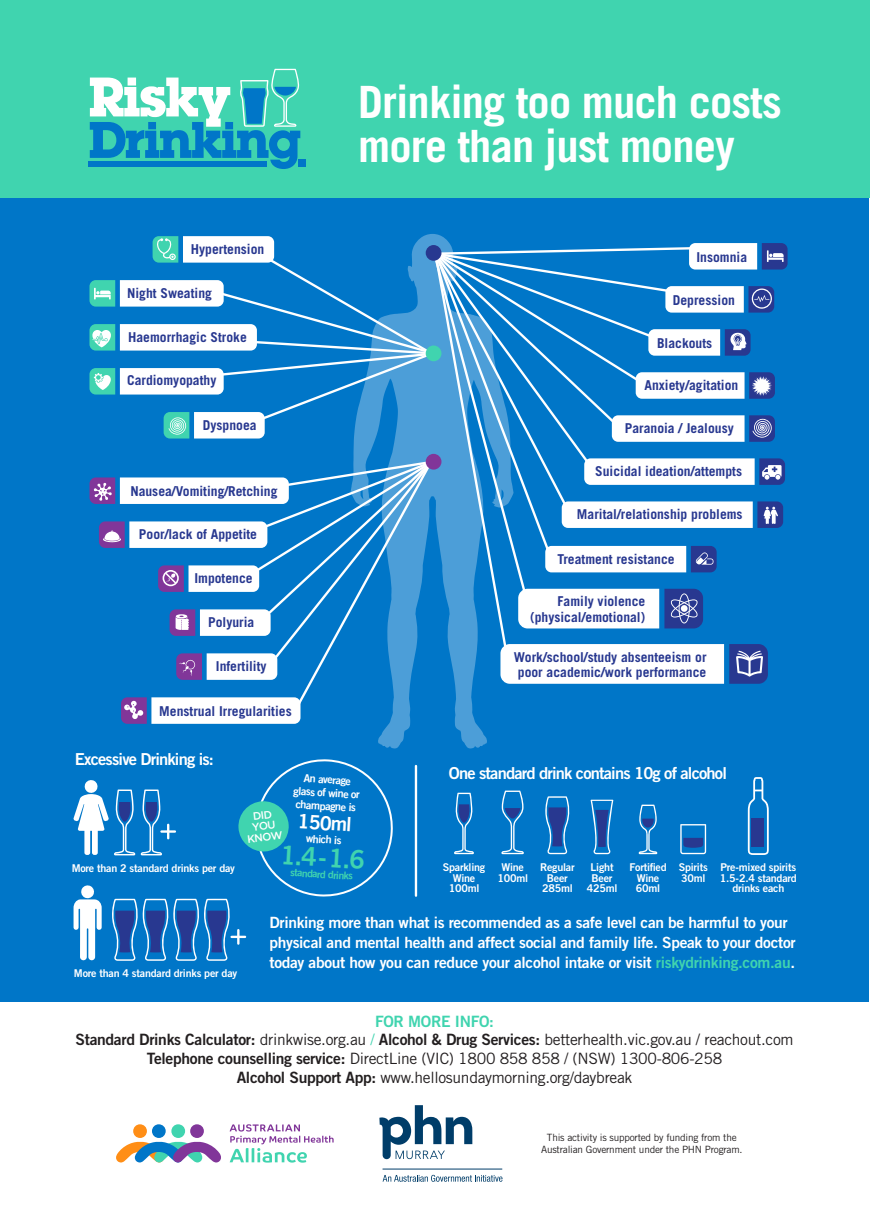
<style>
.page{position:relative;width:871px;height:1219px;background:#fff}
.page>*{position:absolute;margin:0;border:0;box-sizing:border-box;transform-origin:0 0}
.t1{font:700 44.5px/44.5px "Trade Gothic LT Std";letter-spacing:-.02em;color:#fff}
.t2{font:25.7px "Trade Gothic LT Std Bd 2";color:#40d4af}
.t3{font:19.7px "Trade Gothic LT Std Bd 2";color:#fff}
.t4{font:16.5px "Trade Gothic LT Std Bd 2";letter-spacing:-.05em;color:#fff}
.t5{font:15.6px/18.8px "Trade Gothic LT Std";letter-spacing:-.02em;color:#231f20;text-align:center}
.t6{font:15.6px "Trade Gothic LT Std Bd 2";letter-spacing:-.02em;color:#40d4af}
.t7{font:15.5px/20.1px "Trade Gothic LT Std Bd 2";letter-spacing:-.02em;color:#fff}
.t8{font:700 13.6px/15.6px "Trade Gothic LT Std";color:#283890}
.t9{font:11px/13.2px "Trade Gothic LT Std Bd 2";color:#fff;text-align:center}
.t10{font:10.7px/10.7px "Trade Gothic LT Std Bd 2";letter-spacing:-.02em;color:#fff;text-align:center}
.t11{font:500 10.7px/10.7px "Gotham";color:#fff;text-align:center}
.t12{font:10.4px "Trade Gothic LT Std Bd 2";color:#40d4af}
.t13{font:10px/12px "Trade Gothic LT Std";letter-spacing:-.02em;color:#231f20;text-align:center}
.s1{color:#40d4af}
.s2{font-family:"Trade Gothic LT Std Bd 2"}
</style>
<div class="page">
<div style="left:0;top:0;width:868px;height:1002px;background:#0076c8"></div>
<div style="left:0;top:0;width:868px;height:198px;background:#40d4af"></div>
<div style="left:88px;top:162px;width:178px;height:5px;background:#0076c8"></div>
<div style="left:298px;top:160px;width:8px;height:7px;background:#0076c8"></div>
<svg style="left:90px;top:69px;width:210px;height:100px"></svg>
<svg style="left:378px;top:234px;width:109px;height:514px"></svg>
<hr style="left:414px;top:766px;width:3px;height:130px;background:#fff">
<svg style="left:454px;top:793px;width:20px;height:61px"></svg>
<svg style="left:638px;top:805px;width:19px;height:49px"></svg>
<svg style="left:501px;top:791px;width:22px;height:63px"></svg>
<svg style="left:590px;top:800px;width:23px;height:54px"></svg>
<svg style="left:545px;top:796px;width:25px;height:58px"></svg>
<svg style="left:680px;top:824px;width:26px;height:30px"></svg>
<svg style="left:747px;top:777px;width:21px;height:78px"></svg>
<div style="left:751px;top:818px;width:12px;height:28px;background:#283890"></div>
<svg style="left:89px;top:236px;width:698px;height:488px"></svg>
<div style="left:425px;top:245px;width:16px;height:16px;background:#283890;border-radius:50%"></div>
<div style="left:425px;top:345px;width:16px;height:16px;background:#40d4af;border-radius:50%"></div>
<div style="left:425px;top:454px;width:16px;height:16px;background:#813699;border-radius:50%"></div>
<div style="left:133px;top:1124px;width:14px;height:14px;background:#ff8e16;border-radius:50%"></div>
<div style="left:171px;top:1124px;width:14px;height:14px;background:#40d4af;border-radius:50%"></div>
<div style="left:152px;top:1124px;width:14px;height:14px;background:#0076c8;border-radius:50%"></div>
<div style="left:190px;top:1124px;width:14px;height:14px;background:#813699;border-radius:50%"></div>
<svg style="left:116px;top:1142px;width:105px;height:20px"></svg>
<svg style="left:229px;top:1124px;width:104px;height:39px"></svg>
<svg style="left:379px;top:1105px;width:93px;height:54px"></svg>
<svg style="left:382px;top:1175px;width:120px;height:7px"></svg>
<hr style="left:382px;top:1169px;width:120px;height:1px;background:#003d69">
<svg style="left:73px;top:759px;width:320px;height:202px"></svg>
<p class="t8" style="left:191px;top:242px;width:75px">Hypertension</p>
<p class="t8" style="left:127px;top:285px;width:86px">Night Sweating</p>
<h1 class="t1" style="left:358px;top:79px;width:425px">Drinking too much costs more than just money</h1>
<p class="t8" style="left:696px;top:249px;width:52px">Insomnia</p>
<p class="t8" style="left:672px;top:292px;width:64px">Depression</p>
<p class="t8" style="left:128px;top:329px;width:120px">Haemorrhagic Stroke</p>
<p class="t8" style="left:656px;top:335px;width:57px">Blackouts</p>
<p class="t8" style="left:127px;top:372px;width:91px">Cardiomyopathy</p>
<p class="t8" style="left:203px;top:417px;width:55px">Dyspnoea</p>
<p class="t8" style="left:130px;top:483px;width:148px">Nausea/Vomiting/Retching</p>
<p class="t8" style="left:139px;top:527px;width:120px">Poor/lack of Appetite</p>
<p class="t8" style="left:194px;top:570px;width:60px">Impotence</p>
<p class="t8" style="left:208px;top:614px;width:48px">Polyuria</p>
<p class="t8" style="left:216px;top:658px;width:52px">Infertility</p>
<p class="t8" style="left:159px;top:704px;width:134px">Menstrual Irregularities</p>
<p class="t8" style="left:644px;top:377px;width:95px">Anxiety/agitation</p>
<p class="t8" style="left:624px;top:420px;width:110px">Paranoia / Jealousy</p>
<p class="t8" style="left:595px;top:463px;width:148px">Suicidal ideation/attempts</p>
<p class="t8" style="left:576px;top:506px;width:167px">Marital/relationship problems</p>
<p class="t8" style="left:557px;top:551px;width:119px">Treatment resistance</p>
<p class="t8" style="left:530px;top:594px;width:116px;text-align:right">Family violence (physical/emotional)</p>
<p class="t8" style="left:513px;top:649px;width:194px">Work/school/study absenteeism or poor academic/work performance</p>
<p class="t4" style="left:75px;top:749px;width:140px">Excessive Drinking is:</p>
<p class="t4" style="left:449px;top:763px;width:279px">One standard drink contains 10g of alcohol</p>
<p class="t9" style="left:294px;top:771px;width:68px;rotate:3deg">An average glass of wine or champagne is</p>
<h3 class="t3" style="left:298px;top:809px;width:56px;rotate:3deg">150ml</h3>
<p class="t9" style="left:306px;top:831px;width:37px;rotate:3deg">which is</p>
<h2 class="t2" style="left:281px;top:839px;width:86px;rotate:3deg">1.4-1.6</h2>
<p class="t12" style="left:290px;top:866px;width:64px;rotate:3deg">standard drinks</p>
<p class="t11" style="left:244px;top:812px;width:37px;rotate:-7deg">DID<br>YOU<br>KNOW</p>
<p class="t10" style="left:72px;top:862px;width:165px">More than 2 standard drinks per day</p>
<p class="t10" style="left:442px;top:861px;width:44px">Sparkling<br>Wine<br>100ml</p>
<p class="t10" style="left:629px;top:861px;width:39px">Fortified<br>Wine<br>60ml</p>
<p class="t10" style="left:497px;top:861px;width:32px">Wine<br>100ml</p>
<p class="t10" style="left:586px;top:861px;width:32px">Light<br>Beer<br>425ml</p>
<p class="t10" style="left:540px;top:861px;width:36px">Regular<br>Beer<br>285ml</p>
<p class="t10" style="left:678px;top:861px;width:31px;text-align:left">Spirits<br>30ml</p>
<p class="t10" style="left:719px;top:861px;width:78px">Pre-mixed spirits<br>1.5-2.4 standard drinks each</p>
<p class="t10" style="left:74px;top:968px;width:165px">More than 4 standard drinks per day</p>
<p class="t7" style="left:269px;top:912px;width:527px">Drinking more than what is recommended as a safe level can be harmful to your physical and mental health and affect social and family life. Speak to your doctor today about how you can reduce your alcohol intake or visit <span class="s1">riskydrinking.com.au</span>.</p>
<p class="t6" style="left:375px;top:1011px;width:120px">FOR MORE INFO:</p>
<p class="t5" style="left:75px;top:1030px;width:719px"><span class="s2">Standard Drinks Calculator:</span> drinkwise.org.au <span class="s1">/</span> <span class="s2">Alcohol &amp; Drug Services:</span> betterhealth.vic.gov.au / reachout.com<br><span class="s2">Telephone counselling service:</span> DirectLine (VIC) 1800 858 858 / (NSW) 1300-806-258<br><span class="s2">Alcohol Support App:</span> www.hellosundaymorning.org/daybreak</p>
<p class="t13" style="left:541px;top:1131px;width:203px">This activity is supported by funding from the<br>Australian Government under the PHN Program.</p>
</div>
